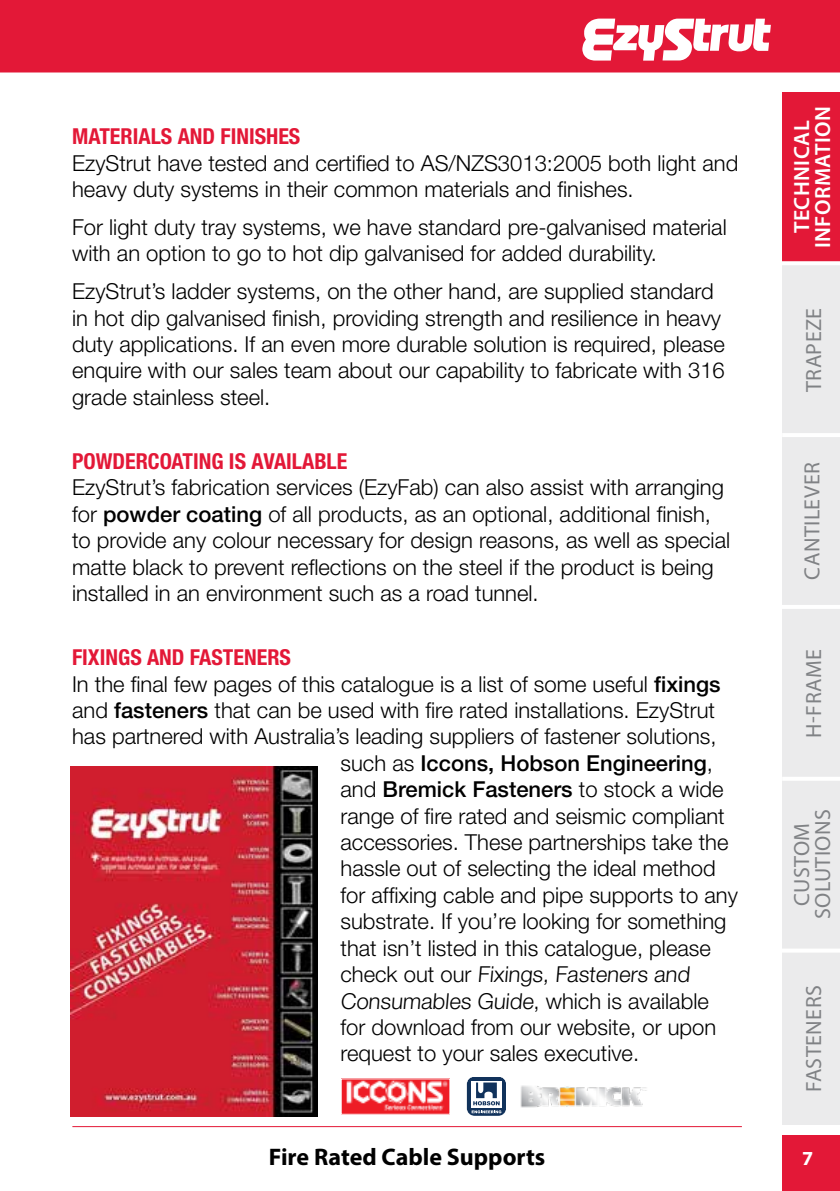
<style>
.page{position:relative;width:840px;height:1191px;background:#fff}
.page>*{position:absolute;margin:0;border:0;box-sizing:border-box;transform-origin:0 0}
.t1{font:700 24px "Myriad Pro";color:#000}
.t2{font:300 22px/26.4px "Helvetica Neue LT Pro";color:#000}
.t3{font:700 condensed 22px "Helvetica Neue LT Pro";color:#e31837}
.t4{font:500 22px "Helvetica Neue LT Pro";color:#000}
.t5{font:22px/21px "Myriad Pro";letter-spacing:.02em;color:#808285;text-align:center}
.t6{font:600 22px/21px "Myriad Pro";letter-spacing:.02em;color:#fff;text-align:center}
.t7{font:700 20px "Myriad Pro";color:#fff}
.s1{font-weight:500}
.s2{font-weight:300}
</style>
<div class="page">
<div style="left:0;top:0;width:839px;height:72px;background:#e31837"></div>
<svg style="left:582px;top:19px;width:188px;height:42px"></svg>
<hr style="left:72px;top:1126px;width:669px;height:1px;background:#e31837">
<div style="left:781px;top:1135px;width:58px;height:56px;background:#e31837"></div>
<div style="left:781px;top:92px;width:58px;height:1033px;background:#ebebec"></div>
<div style="left:781px;top:92px;width:58px;height:169px;background:#e31837"></div>
<hr style="left:781px;top:433px;width:58px;height:4px;background:#fff">
<hr style="left:781px;top:605px;width:58px;height:4px;background:#fff">
<svg style="left:781px;top:776px;width:58px;height:4px"></svg>
<svg style="left:781px;top:261px;width:58px;height:4px"></svg>
<hr style="left:770px;top:948px;width:69px;height:4px;background:#fff">
<img style="left:70px;top:766px;width:247px;height:351px">
<svg style="left:466px;top:1077px;width:39px;height:39px"></svg>
<img style="left:520px;top:1085px;width:127px;height:22px">
<img style="left:342px;top:1080px;width:106px;height:32px">
<p class="t3" style="left:72px;top:123px;width:230px">MATERIALS AND FINISHES</p>
<p class="t2" style="left:72px;top:149px;width:667px">EzyStrut have tested and certified to AS/NZS3013:2005 both light and heavy duty systems in their common materials and finishes.</p>
<p class="t2" style="left:72px;top:213px;width:656px">For light duty tray systems, we have standard pre-galvanised material with an option to go to hot dip galvanised for added durability.</p>
<p class="t2" style="left:72px;top:278px;width:654px">EzyStrut’s ladder systems, on the other hand, are supplied standard in hot dip galvanised finish, providing strength and resilience in heavy duty applications. If an even more durable solution is required, please enquire with our sales team about our capability to fabricate with 316 grade stainless steel.</p>
<p class="t3" style="left:72px;top:448px;width:277px">POWDERCOATING IS AVAILABLE</p>
<p class="t2" style="left:72px;top:474px;width:659px">EzyStrut’s fabrication services (EzyFab) can also assist with arranging for <span class="s1">powder coating</span> of all products, as an optional, additional finish, to provide any colour necessary for design reasons, as well as special matte black to prevent reflections on the steel if the product is being installed in an environment such as a road tunnel.</p>
<p class="t3" style="left:72px;top:644px;width:220px">FIXINGS AND FASTENERS</p>
<p class="t2" style="left:72px;top:670px;width:649px">In the final few pages of this catalogue is a list of some useful <span class="s1">fixings</span></p>
<p class="t2" style="left:72px;top:696px;width:644px">and <span class="s1">fasteners</span> that can be used with fire rated installations. EzyStrut</p>
<p class="t2" style="left:72px;top:723px;width:645px">has partnered with Australia’s leading suppliers of fastener solutions,</p>
<p class="t4" style="left:340px;top:750px;width:374px"><span class="s2">such as</span> Iccons, Hobson Engineering<span class="s2">,</span></p>
<p class="t4" style="left:340px;top:776px;width:384px"><span class="s2">and</span> Bremick Fasteners <span class="s2">to stock a wide</span></p>
<p class="t2" style="left:340px;top:802px;width:385px">range of fire rated and seismic compliant</p>
<p class="t2" style="left:340px;top:828px;width:389px">accessories. These partnerships take the</p>
<p class="t2" style="left:340px;top:855px;width:376px">hassle out of selecting the ideal method</p>
<p class="t2" style="left:340px;top:881px;width:398px">for affixing cable and pipe supports to any</p>
<p class="t2" style="left:340px;top:907px;width:387px">substrate. If you’re looking for something</p>
<p class="t2" style="left:340px;top:934px;width:371px">that isn’t listed in this catalogue, please</p>
<p class="t2" style="left:340px;top:960px;width:353px">check out our Fixings, Fasteners and</p>
<p class="t2" style="left:340px;top:987px;width:369px">Consumables Guide, which is available</p>
<p class="t2" style="left:340px;top:1013px;width:377px">for download from our website, or upon</p>
<p class="t2" style="left:340px;top:1040px;width:300px">request to your sales executive.</p>
<p class="t6" style="left:790px;top:248px;width:144px;rotate:-90deg">TECHNICAL<br>INFORMATION</p>
<p class="t5" style="left:802px;top:392px;width:86px;rotate:-90deg">TRAPEZE</p>
<p class="t5" style="left:800px;top:579px;width:119px;rotate:-90deg">CANTILEVER</p>
<p class="t5" style="left:802px;top:737px;width:90px;rotate:-90deg">H-FRAME</p>
<p class="t5" style="left:790px;top:919px;width:112px;rotate:-90deg">CUSTOM<br>SOLUTIONS</p>
<p class="t5" style="left:802px;top:1091px;width:108px;rotate:-90deg">FASTENERS</p>
<p class="t1" style="left:269px;top:1140px;width:278px">Fire Rated Cable Supports</p>
<p class="t7" style="left:801px;top:1145px;width:13px">7</p>
</div>
